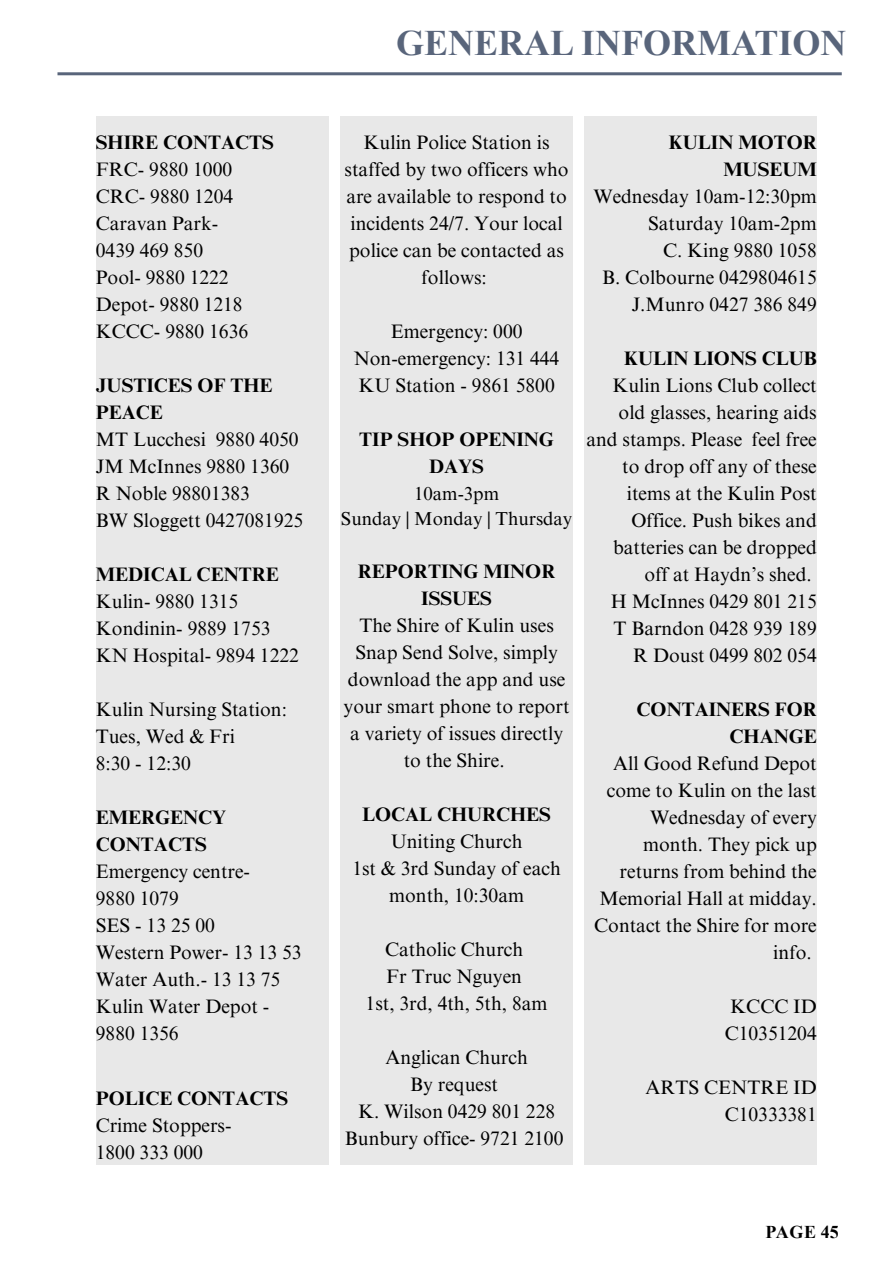
<style>
.page{position:relative;width:893px;height:1263px;background:#fff}
.page>*{position:absolute;margin:0;border:0;box-sizing:border-box;transform-origin:0 0}
.t1{font:700 36px "Times New Roman";color:#59657b}
.t2{font:19.5px/27px "Times NRMT Pro";color:#000}
.t3{font:700 19.5px/27px "Times NRMT Pro";color:#000}
.t4{font:18.75px/26px "Times NRMT Pro";color:#000;text-align:center}
.t5{font:700 18px "Times New Roman";letter-spacing:.015em;color:#000}
</style>
<div class="page">
<hr style="left:57px;top:72px;width:785px;height:3px;background:#59657b">
<div style="left:96px;top:117px;width:232px;height:1048px;background:#e8e8e8"></div>
<div style="left:340px;top:117px;width:233px;height:1048px;background:#e8e8e8"></div>
<div style="left:584px;top:117px;width:233px;height:1048px;background:#e8e8e8"></div>
<p class="t3" style="left:96px;top:129px;width:180px">SHIRE CONTACTS</p>
<p class="t2" style="left:96px;top:156px;width:154px">FRC- 9880 1000<br>CRC- 9880 1204<br>Caravan Park-<br>0439 469 850<br>Pool- 9880 1222<br>Depot- 9880 1218<br>KCCC- 9880 1636</p>
<p class="t3" style="left:96px;top:372px;width:178px">JUSTICES OF THE<br>PEACE</p>
<p class="t2" style="left:96px;top:427px;width:209px">MT Lucchesi 9880 4050<br>JM McInnes 9880 1360<br>R Noble 98801383<br>BW Sloggett 0427081925</p>
<p class="t3" style="left:96px;top:561px;width:184px">MEDICAL CENTRE</p>
<p class="t2" style="left:96px;top:589px;width:205px">Kulin- 9880 1315<br>Kondinin- 9889 1753<br>KN Hospital- 9894 1222</p>
<p class="t2" style="left:96px;top:697px;width:193px">Kulin Nursing Station:<br>Tues, Wed &amp; Fri<br>8:30 - 12:30</p>
<p class="t3" style="left:96px;top:804px;width:132px">EMERGENCY<br>CONTACTS</p>
<p class="t2" style="left:96px;top:859px;width:207px">Emergency centre-<br>9880 1079<br>SES - 13 25 00<br>Western Power- 13 13 53<br>Water Auth.- 13 13 75<br>Kulin Water Depot -<br>9880 1356</p>
<p class="t3" style="left:96px;top:1085px;width:194px">POLICE CONTACTS</p>
<p class="t2" style="left:96px;top:1113px;width:137px">Crime Stoppers-<br>1800 333 000</p>
<h1 class="t1" style="left:396px;top:17px;width:452px">GENERAL INFORMATION</h1>
<p class="t2" style="left:345px;top:129px;width:225px;text-align:center">Kulin Police Station is staffed by two officers who are available to respond to incidents 24/7. Your local police can be contacted as follows:</p>
<p class="t2" style="left:354px;top:319px;width:207px;text-align:center">Emergency: 000<br>Non-emergency: 131 444<br>KU Station - 9861 5800</p>
<p class="t3" style="left:359px;top:426px;width:196px;text-align:center">TIP SHOP OPENING<br>DAYS</p>
<p class="t4" style="left:341px;top:481px;width:233px">10am-3pm<br>Sunday | Monday | Thursday</p>
<p class="t3" style="left:358px;top:559px;width:199px;text-align:center">REPORTING MINOR<br>ISSUES</p>
<p class="t2" style="left:344px;top:613px;width:227px;text-align:center">The Shire of Kulin uses<br>Snap Send Solve, simply download the app and use your smart phone to report a variety of issues directly to the Shire.</p>
<p class="t3" style="left:362px;top:802px;width:190px">LOCAL CHURCHES</p>
<p class="t2" style="left:352px;top:829px;width:210px;text-align:center">Uniting Church<br>1st &amp; 3rd Sunday of each month, 10:30am</p>
<p class="t2" style="left:366px;top:937px;width:183px;text-align:center">Catholic Church<br>Fr Truc Nguyen<br>1st, 3rd, 4th, 5th, 8am</p>
<p class="t2" style="left:345px;top:1045px;width:220px;text-align:center">Anglican Church<br>By request<br>K. Wilson 0429 801 228<br>Bunbury office- 9721 2100</p>
<p class="t3" style="left:669px;top:129px;width:149px;text-align:right">KULIN MOTOR<br>MUSEUM</p>
<p class="t2" style="left:593px;top:183px;width:225px;text-align:right">Wednesday 10am-12:30pm<br>Saturday 10am-2pm<br>C. King 9880 1058<br>B. Colbourne 0429804615<br>J.Munro 0427 386 849</p>
<p class="t3" style="left:624px;top:345px;width:194px">KULIN LIONS CLUB</p>
<p class="t2" style="left:586px;top:373px;width:232px;text-align:right">Kulin Lions Club collect old glasses, hearing aids and stamps. Please feel free to drop off any of these items at the Kulin Post<br>Office. Push bikes and batteries can be dropped off at Haydn’s shed.<br>H McInnes 0429 801 215<br>T Barndon 0428 939 189<br>R Doust 0499 802 054</p>
<p class="t3" style="left:637px;top:696px;width:182px;text-align:right">CONTAINERS FOR<br>CHANGE</p>
<p class="t2" style="left:594px;top:750px;width:224px;text-align:right">All Good Refund Depot come to Kulin on the last<br>Wednesday of every month. They pick up returns from behind the<br>Memorial Hall at midday.<br>Contact the Shire for more info.</p>
<p class="t2" style="left:725px;top:994px;width:94px">KCCC ID<br>C10351204</p>
<p class="t2" style="left:645px;top:1075px;width:173px;text-align:right">ARTS CENTRE ID<br>C10333381</p>
<p class="t5" style="left:766px;top:1219px;width:75px">PAGE 45</p>
</div>
